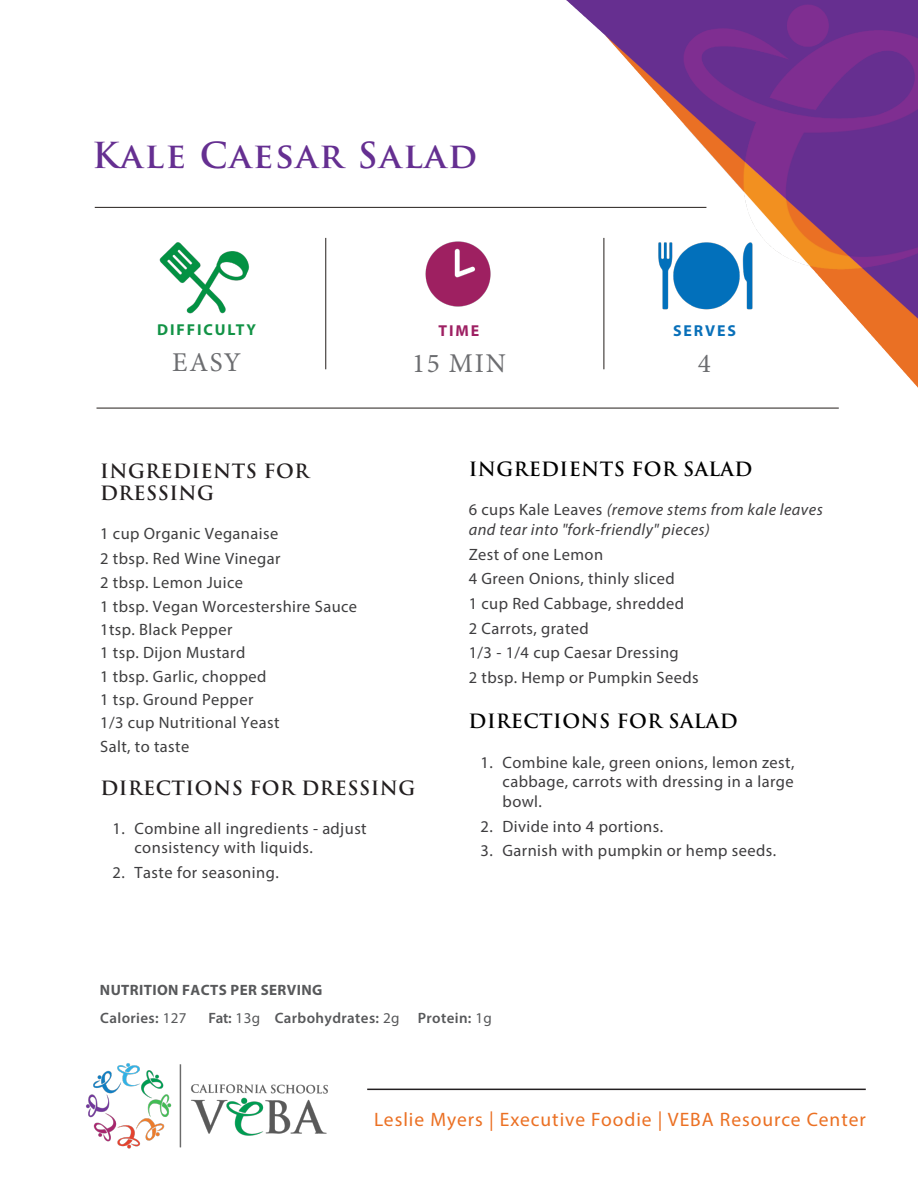
<style>
.page{position:relative;width:918px;height:1188px;background:#fff}
.page>*{position:absolute;margin:0;border:0;box-sizing:border-box;transform-origin:0 0}
.t1{font:700 34.95px "Trajan Pro";letter-spacing:.05em;color:#652f91}
.t2{font:27.15px "Minion Pro";letter-spacing:.06em;color:#6c6d70}
.t3{font:19.5px "Myriad Pro";letter-spacing:.05em;color:#eb7023}
.t4{font:700 19.2px/22px "Trajan Pro";letter-spacing:.025em;color:#231f20}
.t5{font:700 19.2px "Trajan Pro";letter-spacing:.02em;color:#000}
.t6{font:16.5px/24.6px "Myriad Pro";letter-spacing:.025em;color:#3e3d3f}
.t7{font:16.5px/23.5px "Myriad Pro";letter-spacing:.025em;color:#3e3e3f}
.t8{font:italic 16.5px/19.8px "Myriad Pro";letter-spacing:.025em;color:#3e3d3f}
.t9{font:700 15.9px "Myriad Pro";letter-spacing:.12em;color:#129346}
.t10{font:700 15.9px "Myriad Pro";letter-spacing:.12em;color:#0970b9}
.t11{font:700 15.9px "Myriad Pro";color:#9e2063}
.t12{font:700 15px/27.5px "Myriad Pro";letter-spacing:.025em;color:#58595b}
.t13{font:600 15px "Myriad Pro";letter-spacing:.025em;color:#57585a}
.s1{font-style:normal}
.s2{font-weight:600;color:#57585a}
.s3{font-weight:400;color:#57585a}
.s4{font-weight:400}
</style>
<div class="page">
<img style="left:527px;top:0;width:391px;height:388px">
<img style="left:86px;top:1063px;width:242px;height:86px">
<hr style="left:367px;top:1089px;width:499px;height:1px;background:#231f20">
<hr style="left:97px;top:408px;width:742px;height:1px;background:#241e1b">
<img style="left:425px;top:241px;width:66px;height:66px">
<img style="left:642px;top:220px;width:129px;height:129px">
<img style="left:159px;top:242px;width:90px;height:72px">
<hr style="left:325px;top:238px;width:1px;height:131px;background:#241e1b">
<hr style="left:604px;top:238px;width:1px;height:131px;background:#241e1b">
<hr style="left:95px;top:207px;width:611px;height:1px;background:#241e1b">
<p class="t1" style="left:92px;top:134px;width:387px">Kale Caesar Salad</p>
<p class="t9" style="left:157px;top:319px;width:100px">DIFFICULTY</p>
<p class="t2" style="left:172px;top:344px;width:70px">EASY</p>
<p class="t11" style="left:439px;top:320px;width:42px">TIME</p>
<p class="t2" style="left:412px;top:345px;width:95px">15 MIN</p>
<p class="t10" style="left:673px;top:320px;width:64px">SERVES</p>
<p class="t2" style="left:698px;top:345px;width:15px">4</p>
<p class="t4" style="left:100px;top:460px;width:210px">INGREDIENTS FOR<br>DRESSING</p>
<p class="t7" style="left:100px;top:522px;width:258px">1 cup Organic Veganaise<br>2 tbsp. Red Wine Vinegar<br>2 tbsp. Lemon Juice<br>1 tbsp. Vegan Worcestershire Sauce<br>1tsp. Black Pepper<br>1 tsp. Dijon Mustard<br>1 tbsp. Garlic, chopped<br>1 tsp. Ground Pepper<br>1/3 cup Nutritional Yeast<br>Salt, to taste</p>
<p class="t4" style="left:101px;top:777px;width:316px">DIRECTIONS FOR DRESSING</p>
<p class="t6" style="left:134px;top:818px;width:234px;line-height:19.8px;text-indent:-22px">1. Combine all ingredients - adjust consistency with liquids.</p>
<p class="t6" style="left:113px;top:860px;width:168px">2. Taste for seasoning.</p>
<p class="t5" style="left:469px;top:457px;width:285px">INGREDIENTS FOR SALAD</p>
<p class="t8" style="left:469px;top:499px;width:356px"><span class="s1">6 cups Kale Leaves</span> (remove stems from kale leaves and tear into "fork-friendly" pieces)</p>
<p class="t6" style="left:469px;top:541px;width:231px">Zest of one Lemon<br>4 Green Onions, thinly sliced<br>1 cup Red Cabbage, shredded<br>2 Carrots, grated<br>1/3 - 1/4 cup Caesar Dressing<br>2 tbsp. Hemp or Pumpkin Seeds</p>
<p class="t5" style="left:469px;top:710px;width:271px">DIRECTIONS FOR SALAD</p>
<p class="t6" style="left:503px;top:752px;width:293px;line-height:19.8px;text-align:justify;text-indent:-22px">1. Combine kale, green onions, lemon zest, cabbage, carrots with dressing in a large bowl.</p>
<p class="t6" style="left:481px;top:814px;width:184px">2. Divide into 4 portions.</p>
<p class="t6" style="left:481px;top:838px;width:297px">3. Garnish with pumpkin or hemp seeds.</p>
<p class="t12" style="left:100px;top:976px;width:224px">NUTRITION FACTS PER SERVING<br><span class="s2">Calories:</span> <span class="s3">127</span></p>
<p class="t13" style="left:208px;top:1008px;width:285px">Fat: <span class="s4">13g</span> Carbohydrates: <span class="s4">2g</span> Protein: <span class="s4">1g</span></p>
<p class="t3" style="left:374px;top:1107px;width:493px">Leslie Myers | Executive Foodie | VEBA Resource Center</p>
</div>
